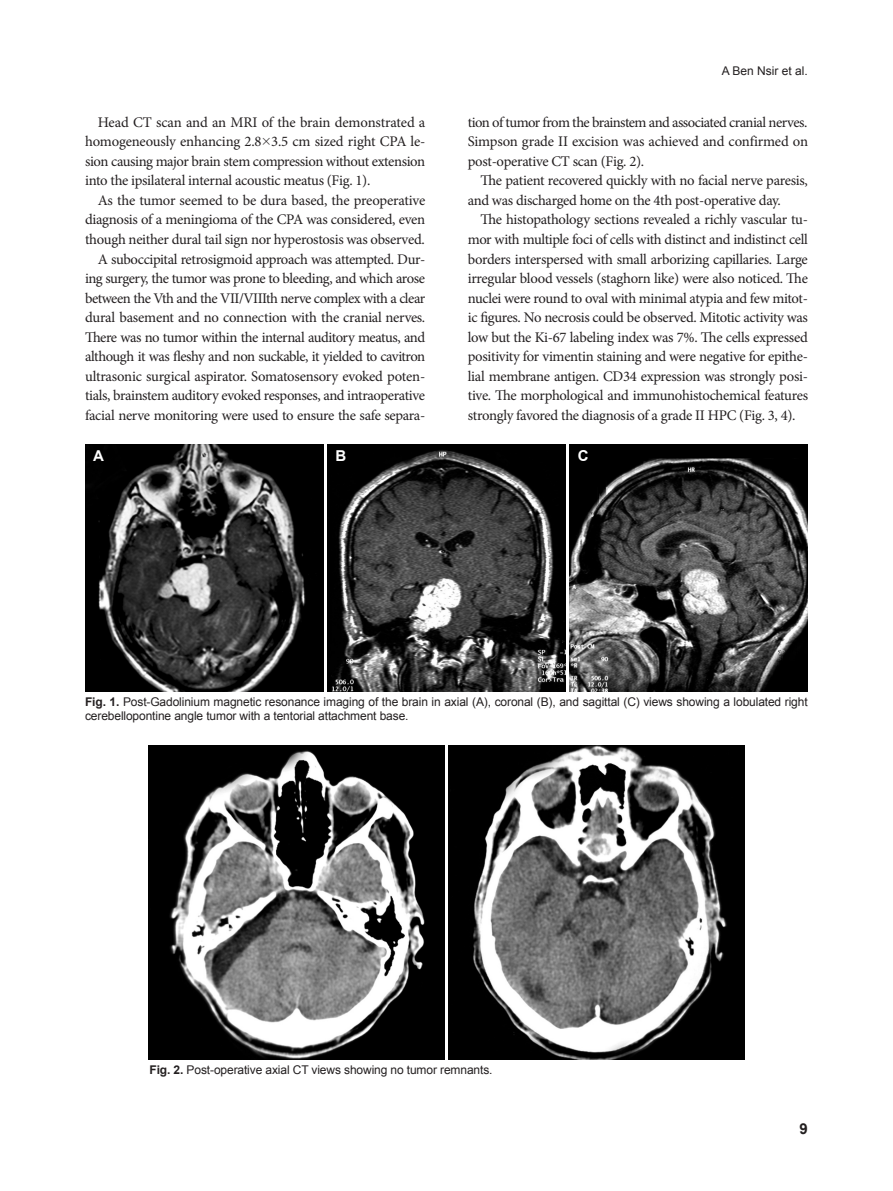
<style>
.page{position:relative;width:893px;height:1191px;background:#fff}
.page>*{position:absolute;margin:0;border:0;box-sizing:border-box;transform-origin:0 0}
.t1{font:700 15px "Arial";color:#fff}
.t2{font:700 15px "Arial";color:#231f20}
.본문{font:14.7px/19.5px "Minion Pro";letter-spacing:-.02em;color:#231f20;text-align:justify}
.그림제목{font:12px/13.5px "Arial";letter-spacing:-.01em;color:#231f20}
.s1{font-family:"Garamond"}
.s2{font-weight:700}
</style>
<div class="page">
<img style="left:149px;top:745px;width:295px;height:314px">
<img style="left:449px;top:745px;width:295px;height:314px">
<img style="left:85px;top:444px;width:238px;height:247px">
<img style="left:327px;top:444px;width:239px;height:247px">
<img style="left:570px;top:444px;width:238px;height:247px">
<p class="본문" style="left:85px;top:113px;width:342px;text-indent:13px">Head CT scan and an MRI of the brain demonstrated a homogeneously enhancing 2.8<span class="s1">×</span>3.5 cm sized right CPA le&shy;sion causing major brain stem compression without extension into the ipsilateral internal acoustic meatus (Fig. 1).</p>
<p class="본문" style="left:85px;top:191px;width:342px;text-indent:13px">As the tumor seemed to be dura based, the preoperative diagnosis of a meningioma of the CPA was considered, even though neither dural tail sign nor hyperostosis was observed.</p>
<p class="본문" style="left:85px;top:249px;width:342px;text-indent:13px">A suboccipital retrosigmoid approach was attempted. Dur&shy;ing surgery, the tumor was prone to bleeding, and which arose between the Vth and the VII/VIIIth nerve complex with a clear dural basement and no connection with the cranial nerves.<br>There was no tumor within the internal auditory meatus, and although it was fleshy and non suckable, it yielded to cavitron ultrasonic surgical aspirator. Somatosensory evoked poten&shy;tials, brainstem auditory evoked responses, and intraoperative facial nerve monitoring were used to ensure the safe separa-</p>
<p class="그림제목" style="left:722px;top:64px;width:88px">A Ben Nsir et al.</p>
<p class="본문" style="left:468px;top:113px;width:342px">tion of tumor from the brainstem and associated cranial nerves.<br>Simpson grade II excision was achieved and confirmed on post-operative CT scan (Fig. 2).</p>
<p class="본문" style="left:468px;top:171px;width:342px;text-indent:13px">The patient recovered quickly with no facial nerve paresis, and was discharged home on the 4th post-operative day.</p>
<p class="본문" style="left:468px;top:210px;width:342px;text-indent:13px">The histopathology sections revealed a richly vascular tu&shy;mor with multiple foci of cells with distinct and indistinct cell borders interspersed with small arborizing capillaries. Large irregular blood vessels (staghorn like) were also noticed. The nuclei were round to oval with minimal atypia and few mitot&shy;ic figures. No necrosis could be observed. Mitotic activity was low but the Ki-67 labeling index was 7%. The cells expressed positivity for vimentin staining and were negative for epithe&shy;lial membrane antigen. CD34 expression was strongly posi&shy;tive. The morphological and immunohistochemical features strongly favored the diagnosis of a grade II HPC (Fig. 3, 4).</p>
<p class="t1" style="left:93px;top:445px;width:12px">A</p>
<p class="t1" style="left:335px;top:445px;width:12px">B</p>
<p class="t1" style="left:578px;top:445px;width:12px">C</p>
<p class="그림제목" style="left:85px;top:695px;width:724px"><span class="s2">Fig. 1.</span> Post-Gadolinium magnetic resonance imaging of the brain in axial (A), coronal (B), and sagittal (C) views showing a lobulated right cerebellopontine angle tumor with a tentorial attachment base.</p>
<p class="그림제목" style="left:150px;top:1063px;width:344px"><span class="s2">Fig. 2.</span> Post-operative axial CT views showing no tumor remnants.</p>
<p class="t2" style="left:800px;top:1118px;width:10px">9</p>
</div>
